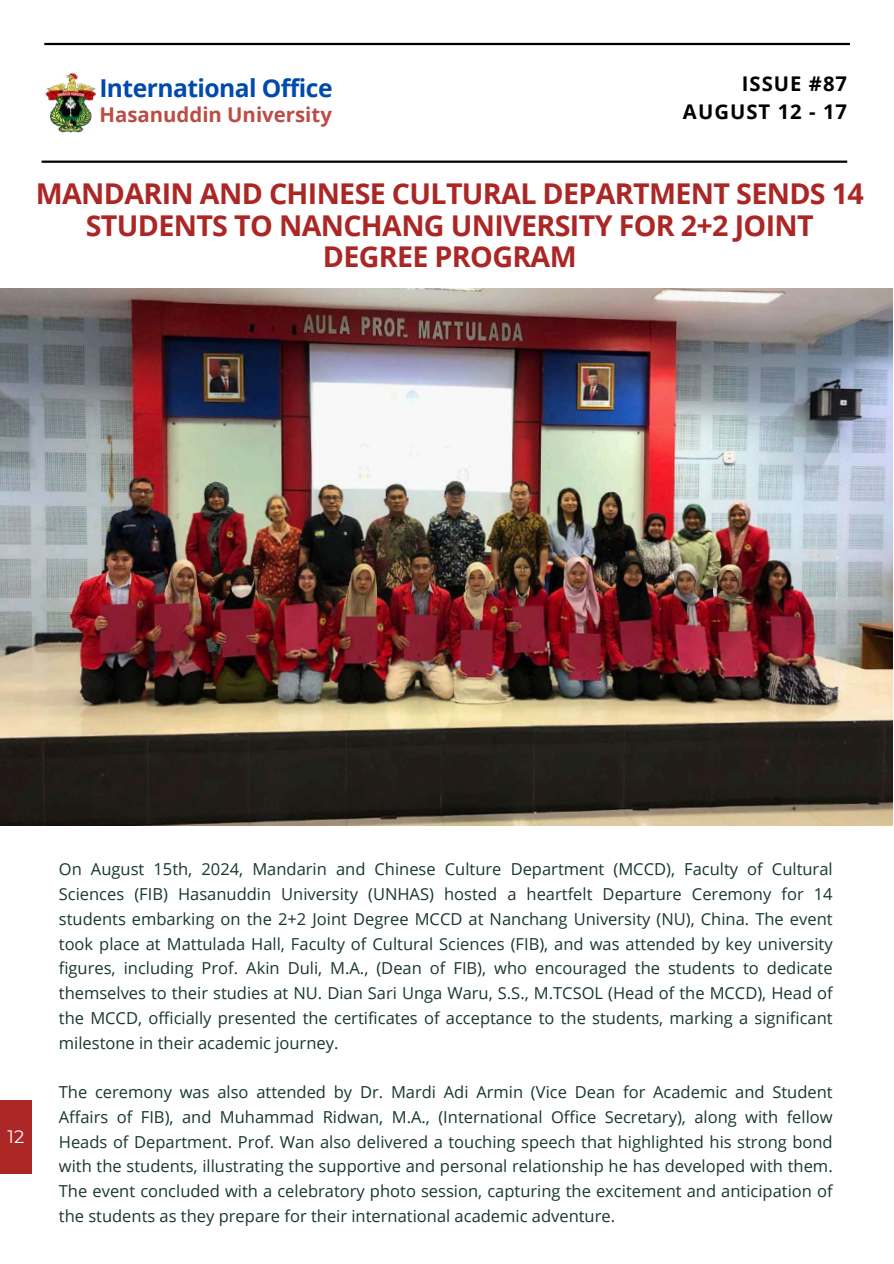
<style>
.page{position:relative;width:894px;height:1264px;background:#fff}
.page>*{position:absolute;margin:0;border:0;box-sizing:border-box;transform-origin:0 0}
.t1{font:700 28.65px/31.5px "Open Sans";letter-spacing:-.025em;color:#aa2725;text-align:center}
.t2{font:700 24.6px "Open Sans";letter-spacing:-.02em;color:#004aad}
.t3{font:700 20.4px "Open Sans";color:#ba4d46}
.t4{font:700 20.25px/28.2px "Open Sans";letter-spacing:.05em;color:#000;text-align:right}
.t5{font:18px "Montserrat";color:#fff}
.t6{font:16.5px/24.8px "Open Sans";color:#19372f;text-align:justify}
</style>
<div class="page">
<div style="left:0;top:1100px;width:32px;height:74px;background:#aa2725"></div>
<img style="left:0;top:288px;width:892px;height:537px">
<img style="left:44px;top:72px;width:51px;height:61px">
<hr style="left:44px;top:43px;width:805px;height:2px;background:#000">
<hr style="left:42px;top:160px;width:805px;height:3px;background:#000">
<h2 class="t2" style="left:99px;top:71px;width:235px">International Office</h2>
<p class="t3" style="left:99px;top:100px;width:234px">Hasanuddin University</p>
<p class="t4" style="left:682px;top:69px;width:166px">ISSUE #87<br>AUGUST 12 - 17</p>
<h1 class="t1" style="left:36px;top:177px;width:829px">MANDARIN AND CHINESE CULTURAL DEPARTMENT SENDS 14<br>STUDENTS TO NANCHANG UNIVERSITY FOR 2+2 JOINT<br>DEGREE PROGRAM</h1>
<p class="t5" style="left:8px;top:1125px;width:18px">12</p>
<p class="t6" style="left:59px;top:856px;width:775px">On August 15th, 2024, Mandarin and Chinese Culture Department (MCCD), Faculty of Cultural Sciences (FIB) Hasanuddin University (UNHAS) hosted a heartfelt Departure Ceremony for 14 students embarking on the 2+2 Joint Degree MCCD at Nanchang University (NU), China. The event took place at Mattulada Hall, Faculty of Cultural Sciences (FIB), and was attended by key university figures, including Prof. Akin Duli, M.A., (Dean of FIB), who encouraged the students to dedicate themselves to their studies at NU. Dian Sari Unga Waru, S.S., M.TCSOL (Head of the MCCD), Head of the MCCD, officially presented the certificates of acceptance to the students, marking a significant milestone in their academic journey.</p>
<p class="t6" style="left:59px;top:1079px;width:775px">The ceremony was also attended by Dr. Mardi Adi Armin (Vice Dean for Academic and Student Affairs of FIB), and Muhammad Ridwan, M.A., (International Office Secretary), along with fellow Heads of Department. Prof. Wan also delivered a touching speech that highlighted his strong bond with the students, illustrating the supportive and personal relationship he has developed with them.<br>The event concluded with a celebratory photo session, capturing the excitement and anticipation of the students as they prepare for their international academic adventure.</p>
</div>
